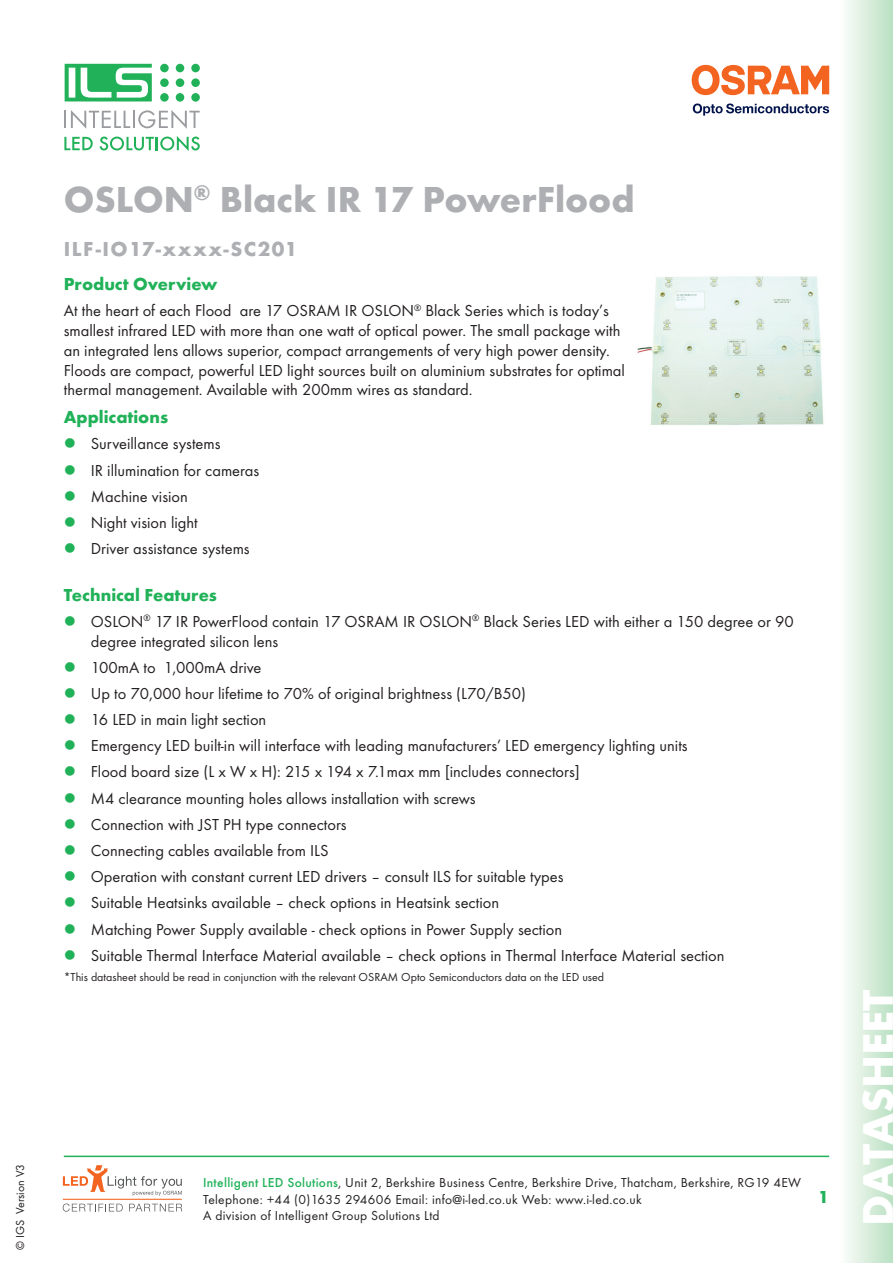
<style>
.page{position:relative;width:893px;height:1263px;background:#fff}
.page>*{position:absolute;margin:0;border:0;box-sizing:border-box;transform-origin:0 0}
.t1{font:700 45px "Futura T";color:#fff}
.t2{font:700 37.5px "Futura T";color:#aeafb3}
.t3{font:700 21px "Futura T";letter-spacing:.07em;color:#aeafb3}
.Bodytext{font:700 18px "Futura T";color:#21b259}
.Bodytext-2{font:16.5px/19.8px "Futura T";color:#231f20}
.t4{font:13.5px/16.2px "Futura T";letter-spacing:.02em;color:#231f20}
.footnotes{font:12px "Futura T";color:#231f20}
.s1{font-weight:500;color:#21b259}
</style>
<div class="page">
<div style="left:840px;top:0;width:53px;height:1263px;background:linear-gradient(to right,#fdfdfc,#b9e0c1)"></div>
<svg style="left:64px;top:110px;width:136px;height:19px"></svg>
<div style="left:160px;top:64px;width:9px;height:8px;background:#21b259;border-radius:50%"></div>
<div style="left:176px;top:64px;width:8px;height:8px;background:#21b259;border-radius:50%"></div>
<div style="left:191px;top:64px;width:9px;height:8px;background:#21b259;border-radius:50%"></div>
<div style="left:160px;top:78px;width:9px;height:9px;background:#21b259;border-radius:50%"></div>
<div style="left:176px;top:78px;width:8px;height:9px;background:#21b259;border-radius:50%"></div>
<div style="left:191px;top:78px;width:9px;height:9px;background:#21b259;border-radius:50%"></div>
<div style="left:160px;top:93px;width:9px;height:9px;background:#21b259;border-radius:50%"></div>
<div style="left:176px;top:93px;width:8px;height:9px;background:#21b259;border-radius:50%"></div>
<div style="left:191px;top:93px;width:9px;height:9px;background:#21b259;border-radius:50%"></div>
<svg style="left:65px;top:64px;width:87px;height:37px"></svg>
<svg style="left:64px;top:137px;width:29px;height:13px"></svg>
<svg style="left:100px;top:136px;width:100px;height:15px"></svg>
<hr style="left:64px;top:1155px;width:765px;height:2px;background:#21b259">
<svg style="left:63px;top:1165px;width:119px;height:31px"></svg>
<svg style="left:63px;top:1203px;width:60px;height:8px"></svg>
<svg style="left:129px;top:1204px;width:53px;height:7px"></svg>
<hr style="left:63px;top:1199px;width:119px;height:1px;background:#f36421">
<svg style="left:693px;top:104px;width:136px;height:12px"></svg>
<svg style="left:692px;top:65px;width:137px;height:30px"></svg>
<img style="left:637px;top:276px;width:187px;height:149px">
<p class="footnotes" style="left:13px;top:1250px;width:88px;rotate:-90deg">© IGS Version V3</p>
<p class="t2" style="left:64px;top:178px;width:572px">OSLON<sup>®</sup> Black IR 17 PowerFlood</p>
<p class="t3" style="left:64px;top:236px;width:235px">ILF-IO17-xxxx-SC201</p>
<p class="Bodytext" style="left:64px;top:273px;width:155px">Product Overview</p>
<p class="Bodytext-2" style="left:64px;top:301px;width:563px">At the heart of each Flood are 17 OSRAM IR OSLON<sup>®</sup> Black Series which is today’s smallest infrared LED with more than one watt of optical power. The small package with an integrated lens allows superior, compact arrangements of very high power density.<br>Floods are compact, powerful LED light sources built on aluminium substrates for optimal thermal management. Available with 200mm wires as standard.</p>
<p class="Bodytext" style="left:64px;top:407px;width:106px">Applications</p>
<p class="Bodytext-2" style="left:91px;top:434px;width:131px">Surveillance systems</p>
<p class="Bodytext-2" style="left:91px;top:460px;width:170px">IR illumination for cameras</p>
<p class="Bodytext-2" style="left:91px;top:486px;width:99px">Machine vision</p>
<p class="Bodytext-2" style="left:91px;top:512px;width:109px">Night vision light</p>
<p class="Bodytext-2" style="left:91px;top:539px;width:160px">Driver assistance systems</p>
<p class="Bodytext" style="left:64px;top:584px;width:155px">Technical Features</p>
<p class="Bodytext-2" style="left:91px;top:611px;width:704px">OSLON<sup>®</sup> 17 IR PowerFlood contain 17 OSRAM IR OSLON<sup>®</sup> Black Series LED with either a 150 degree or 90 degree integrated silicon lens</p>
<p class="Bodytext-2" style="left:91px;top:657px;width:172px">100mA to 1,000mA drive</p>
<p class="Bodytext-2" style="left:91px;top:683px;width:437px">Up to 70,000 hour lifetime to 70% of original brightness (L70/B50)</p>
<p class="Bodytext-2" style="left:91px;top:709px;width:177px">16 LED in main light section</p>
<p class="Bodytext-2" style="left:91px;top:736px;width:598px">Emergency LED built-in will interface with leading manufacturers’ LED emergency lighting units</p>
<p class="Bodytext-2" style="left:91px;top:762px;width:490px">Flood board size (L x W x H): 215 x 194 x 7.1max mm [includes connectors]</p>
<p class="Bodytext-2" style="left:91px;top:788px;width:386px">M4 clearance mounting holes allows installation with screws</p>
<p class="Bodytext-2" style="left:91px;top:814px;width:257px">Connection with JST PH type connectors</p>
<p class="Bodytext-2" style="left:91px;top:840px;width:239px">Connecting cables available from ILS</p>
<p class="Bodytext-2" style="left:91px;top:867px;width:474px">Operation with constant current LED drivers – consult ILS for suitable types</p>
<p class="Bodytext-2" style="left:91px;top:893px;width:410px">Suitable Heatsinks available – check options in Heatsink section</p>
<p class="Bodytext-2" style="left:91px;top:919px;width:473px">Matching Power Supply available - check options in Power Supply section</p>
<p class="Bodytext-2" style="left:91px;top:945px;width:635px">Suitable Thermal Interface Material available – check options in Thermal Interface Material section</p>
<p class="footnotes" style="left:64px;top:970px;width:542px">*This datasheet should be read in conjunction with the relevant OSRAM Opto Semiconductors data on the LED used</p>
<p class="t4" style="left:203px;top:1175px;width:599px"><span class="s1">Intelligent LED Solutions</span>, Unit 2, Berkshire Business Centre, Berkshire Drive, Thatcham, Berkshire, RG19 4EW<br>Telephone: +44 (0)1635 294606 Email: info@i-led.co.uk Web: www.i-led.co.uk<br>A division of Intelligent Group Solutions Ltd</p>
<p class="Bodytext" style="left:818px;top:1186px;width:12px">1</p>
<h1 class="t1" style="left:851px;top:1226px;width:238px;rotate:-90deg">DATASHEET</h1>
</div>
